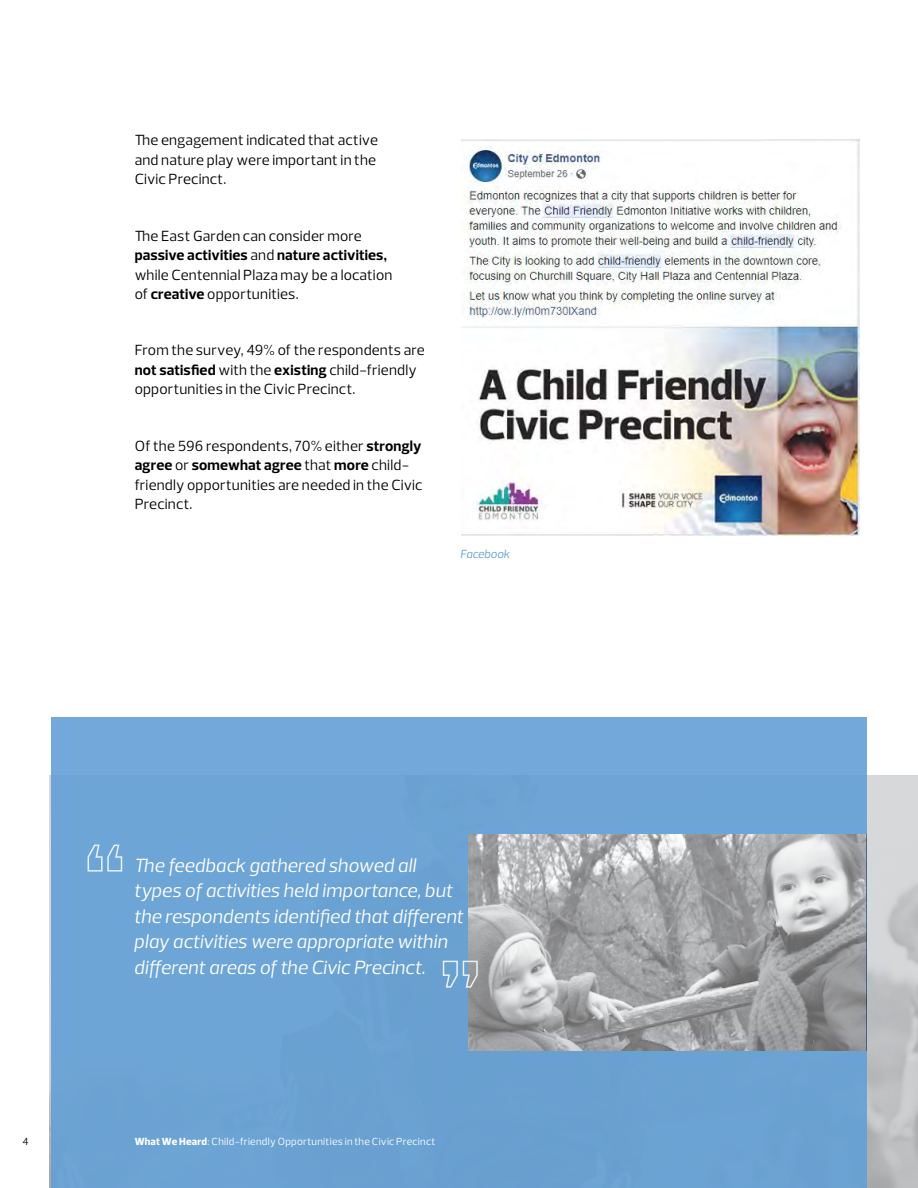
<style>
.page{position:relative;width:918px;height:1188px;background:#fff}
.page>*{position:absolute;margin:0;border:0;box-sizing:border-box;transform-origin:0 0}
.PE_Pull_Quote_Doc{font:italic 19.5px/25.5px "Prelo";color:#fff}
.PE_Body_List_Doc{font:15px/19.5px "Prelo";letter-spacing:.01em;color:#000}
.B_-_caption{font:italic 12px "Prelo";color:#62a0d6}
.PE_Body_Small_Doc{font:10.5px "Prelo";letter-spacing:.025em;color:#fff}
.t1{font:10.5px "Prelo";color:#000}
.s1{font-weight:700}
.s2{font-weight:800}
</style>
<div class="page">
<div style="left:51px;top:717px;width:816px;height:471px;background:#6da5d6"></div>
<img style="left:469px;top:834px;width:397px;height:217px">
<svg style="left:87px;top:844px;width:36px;height:28px"></svg>
<svg style="left:442px;top:960px;width:37px;height:29px"></svg>
<img style="left:462px;top:139px;width:398px;height:397px">
<p class="PE_Body_List_Doc" style="left:135px;top:131px;width:245px">The engagement indicated that active and nature play were important in the<br>Civic Precinct.</p>
<p class="PE_Body_List_Doc" style="left:135px;top:226px;width:259px">The East Garden can consider more <span class="s1">passive activities</span> and <span class="s1">nature activities, </span>while Centennial Plaza may be a location of <span class="s1">creative</span> opportunities.</p>
<p class="PE_Body_List_Doc" style="left:135px;top:341px;width:292px">From the survey, 49% of the respondents are <span class="s1">not satisfied</span> with the <span class="s1">existing</span> child-friendly opportunities in the Civic Precinct.</p>
<p class="PE_Body_List_Doc" style="left:135px;top:436px;width:289px">Of the 596 respondents, 70% either <span class="s1">strongly agree</span> or <span class="s1">somewhat agree</span> that <span class="s1">more</span> child&shy;friendly opportunities are needed in the Civic Precinct.</p>
<p class="B_-_caption" style="left:460px;top:547px;width:51px">Facebook</p>
<p class="PE_Pull_Quote_Doc" style="left:134px;top:852px;width:331px">The feedback gathered showed all types of activities held importance, but the respondents identified that different play activities were appropriate within different areas of the Civic Precinct.</p>
<p class="t1" style="left:23px;top:1135px;width:8px">4</p>
<p class="PE_Body_Small_Doc" style="left:135px;top:1135px;width:302px"><span class="s2">What We Heard</span>: Child-friendly Opportunities in the Civic Precinct</p>
</div>
